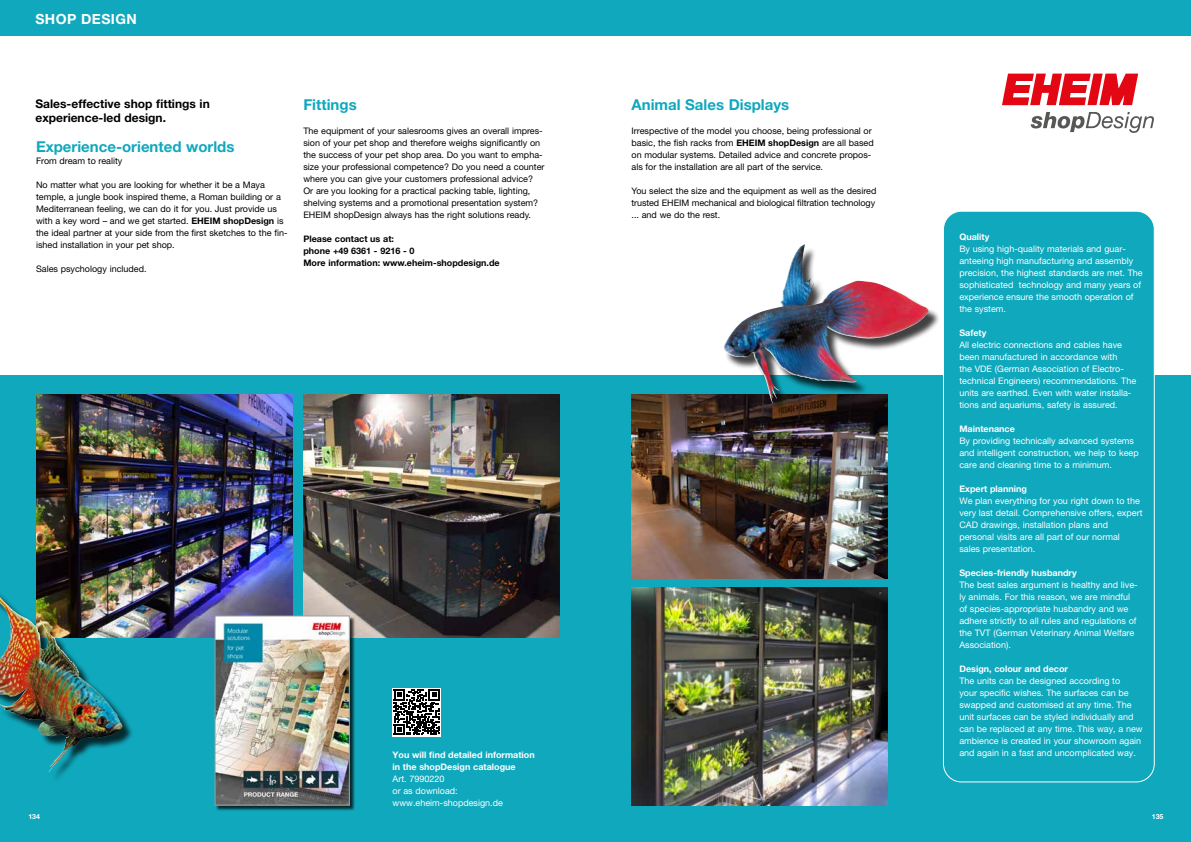
<style>
.page{position:relative;width:1191px;height:842px;background:#fff}
.page>*{position:absolute;margin:0;border:0;box-sizing:border-box;transform-origin:0 0}
.t1{font:700 15px "Helvetica Neue LT Pro";color:#0fa8bd}
.t2{font:700 14px "Helvetica Neue LT Pro";letter-spacing:.03em;color:#fff}
.t3{font:700 12px/14px "Helvetica Neue LT Pro";color:#000}
.t4{font:9px/12px "Helvetica Neue LT Pro";color:#fff}
.t5{font:9px/12px "Helvetica Neue LT Pro";color:#000}
.t6{font:700 9px/12px "Helvetica Neue LT Pro";color:#fff}
.t7{font:700 9px/12px "Helvetica Neue LT Pro";color:#000}
.t8{font:700 7px "Helvetica Neue LT Pro";color:#fff}
.s1{font-weight:700}
</style>
<div class="page">
<div style="left:0;top:0;width:1191px;height:36px;background:#0fa8bd"></div>
<div style="left:0;top:375px;width:1191px;height:467px;background:#0fa8bd"></div>
<img style="left:303px;top:394px;width:256px;height:244px">
<img style="left:36px;top:394px;width:256px;height:244px">
<svg style="left:1002px;top:74px;width:136px;height:31px"></svg>
<svg style="left:1030px;top:112px;width:124px;height:21px"></svg>
<img style="left:631px;top:394px;width:256px;height:184px">
<img style="left:631px;top:587px;width:256px;height:218px">
<div style="left:216px;top:617px;width:139px;height:194px;background:#000;opacity:.75"></div>
<img style="left:217px;top:618px;width:130px;height:185px">
<div style="left:215px;top:616px;width:134px;height:189px;border:1px solid #9d9d9c"></div>
<div style="left:392px;top:688px;width:49px;height:48px;background:#fff"></div>
<svg style="left:393px;top:689px;width:1px;height:46px"></svg>
<svg style="left:394px;top:689px;width:46px;height:46px"></svg>
<div style="left:725px;top:246px;width:215px;height:169px;background:#000;opacity:.75"></div>
<img style="left:723px;top:244px;width:205px;height:160px">
<div style="left:0;top:587px;width:133px;height:196px;background:#000;opacity:.75"></div>
<img style="left:0;top:603px;width:74px;height:169px">
<div style="left:943px;top:211px;width:211px;height:571px;background:#0fa8bd;border-radius:18px"></div>
<div style="left:943px;top:211px;width:211px;height:571px;border:1px solid #fff;border-radius:18px"></div>
<h2 class="t2" style="left:35px;top:10px;width:103px">SHOP DESIGN</h2>
<h3 class="t3" style="left:35px;top:96px;width:176px">Sales-effective shop fittings in experience-led design.</h3>
<h1 class="t1" style="left:36px;top:138px;width:200px">Experience-oriented worlds</h1>
<p class="t5" style="left:36px;top:155px;width:88px">From dream to reality</p>
<p class="t5" style="left:36px;top:179px;width:253px">No matter what you are looking for whether it be a Maya temple, a jungle book inspired theme, a Roman building or a Mediterranean feeling, we can do it for you. Just provide us with a key word – and we get started. <span class="s1">EHEIM shopDesign</span> is the ideal partner at your side from the first sketches to the fin&shy;ished installation in your pet shop.</p>
<p class="t5" style="left:36px;top:263px;width:112px">Sales psychology included.</p>
<h1 class="t1" style="left:303px;top:95px;width:55px">Fittings</h1>
<p class="t5" style="left:303px;top:125px;width:243px">The equipment of your salesrooms gives an overall impres&shy;sion of your pet shop and therefore weighs significantly on the success of your pet shop area. Do you want to empha&shy;size your professional competence? Do you need a counter where you can give your customers professional advice?<br>Or are you looking for a practical packing table, lighting, shelving systems and a promotional presentation system?<br>EHEIM shopDesign always has the right solutions ready.</p>
<p class="t7" style="left:303px;top:232px;width:198px">Please contact us at:<br>phone +49 6361 - 9216 - 0<br>More information: www.eheim-shopdesign.de</p>
<p class="t6" style="left:392px;top:748px;width:144px">You will find detailed information in the shopDesign catalogue</p>
<p class="t4" style="left:392px;top:772px;width:112px">Art. 7990220<br>or as download: www.eheim-shopdesign.de</p>
<h1 class="t1" style="left:631px;top:95px;width:159px">Animal Sales Displays</h1>
<p class="t5" style="left:631px;top:125px;width:244px">Irrespective of the model you choose, being professional or basic, the fish racks from <span class="s1">EHEIM shopDesign</span> are all based on modular systems. Detailed advice and concrete propos&shy;als for the installation are all part of the service.</p>
<p class="t5" style="left:631px;top:185px;width:246px">You select the size and the equipment as well as the desired trusted EHEIM mechanical and biological filtration technology ... and we do the rest.</p>
<p class="t6" style="left:959px;top:231px;width:31px">Quality</p>
<p class="t4" style="left:959px;top:243px;width:185px">By using high-quality materials and guar&shy;anteeing high manufacturing and assembly precision, the highest standards are met. The sophisticated technology and many years of experience ensure the smooth operation of the system.</p>
<p class="t6" style="left:959px;top:327px;width:29px">Safety</p>
<p class="t4" style="left:959px;top:339px;width:178px">All electric connections and cables have been manufactured in accordance with<br>the VDE (German Association of Electro&shy;technical Engineers) recommendations. The units are earthed. Even with water installa&shy;tions and aquariums, safety is assured.</p>
<p class="t6" style="left:959px;top:423px;width:57px">Maintenance</p>
<p class="t4" style="left:959px;top:435px;width:181px">By providing technically advanced systems and intelligent construction, we help to keep care and cleaning time to a minimum.</p>
<p class="t6" style="left:959px;top:483px;width:69px">Expert planning</p>
<p class="t4" style="left:959px;top:495px;width:185px">We plan everything for you right down to the very last detail. Comprehensive offers, expert CAD drawings, installation plans and personal visits are all part of our normal sales presentation.</p>
<p class="t6" style="left:959px;top:567px;width:119px">Species-friendly husbandry</p>
<p class="t4" style="left:959px;top:579px;width:180px">The best sales argument is healthy and live&shy;ly animals. For this reason, we are mindful of species-appropriate husbandry and we adhere strictly to all rules and regulations of the TVT (German Veterinary Animal Welfare Association).</p>
<p class="t6" style="left:959px;top:663px;width:110px">Design, colour and decor</p>
<p class="t4" style="left:959px;top:675px;width:185px">The units can be designed according to<br>your specific wishes. The surfaces can be swapped and customised at any time. The unit surfaces can be styled individually and can be replaced at any time. This way, a new ambience is created in your showroom again and again in a fast and uncomplicated way.</p>
<p class="t8" style="left:28px;top:812px;width:13px">134</p>
<p class="t8" style="left:1151px;top:812px;width:13px">135</p>
</div>
